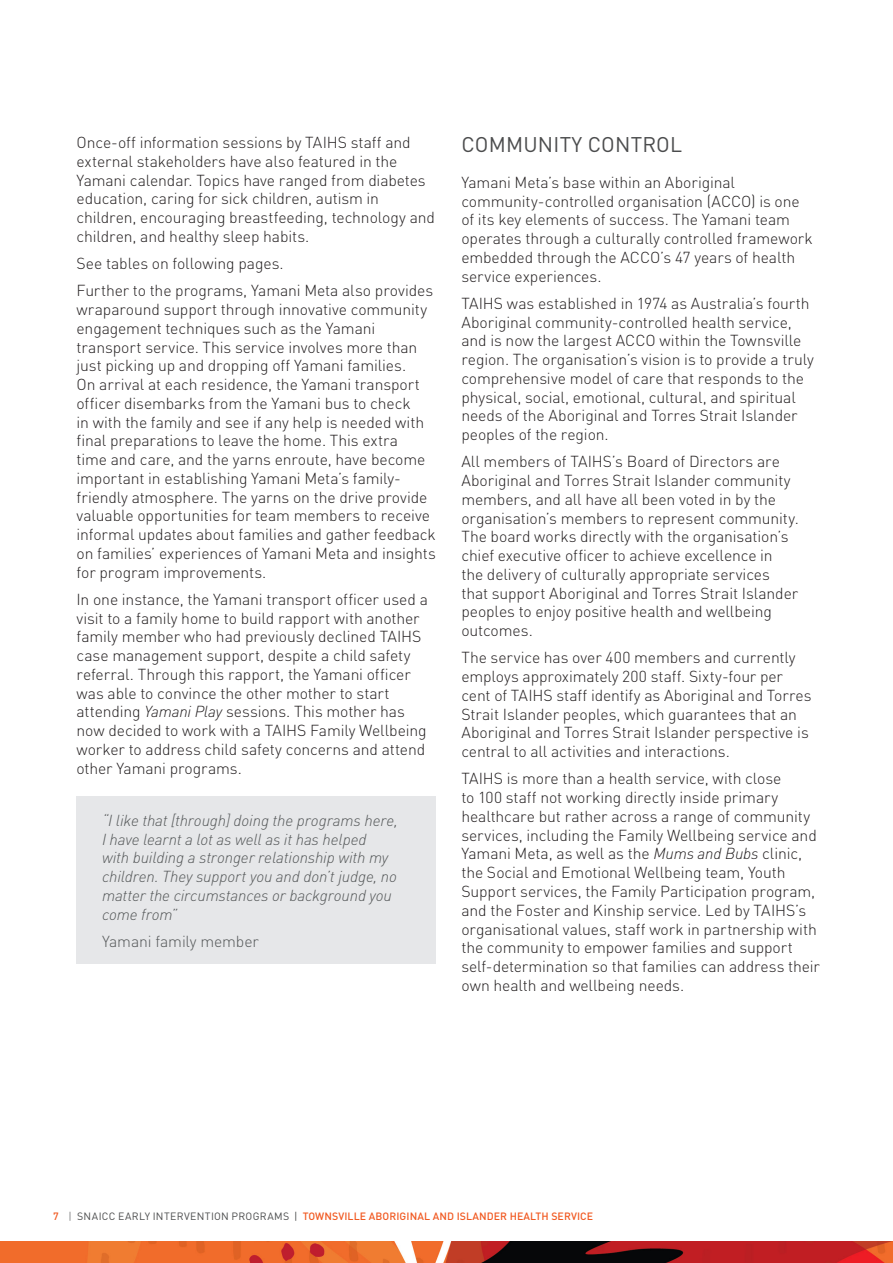
<style>
.page{position:relative;width:893px;height:1263px;background:#fff}
.page>*{position:absolute;margin:0;border:0;box-sizing:border-box;transform-origin:0 0}
.H3_-_14_14pt_Light{font:21px "DINOT";letter-spacing:.01em;color:#4b4c4d}
.Body_Text_Plain{font:300 15.75px/18.8px "DINOT";letter-spacing:-.005em;color:#231f20}
.Body_-_Indented_quot{font:italic 300 15.75px/18.8px "DINOT";letter-spacing:-.01em;color:#545758}
.Body_-_Indented_quot-2{font:300 15.75px "DINOT";letter-spacing:-.01em;color:#545758}
.t1{font:500 10.5px "DINOT";letter-spacing:.01em;color:#f15921}
.s1{font-style:italic}
.s2{font-weight:300;color:#4b4c4d}
.s3{font-weight:400;color:#4b4c4d}
</style>
<div class="page">
<img style="left:0;top:1242px;width:893px;height:21px">
<div style="left:77px;top:797px;width:359px;height:167px;background:#e6e7e9"></div>
<p class="Body_Text_Plain" style="left:77px;top:133px;width:360px">Once-off information sessions by TAIHS staff and external stakeholders have also featured in the Yamani calendar. Topics have ranged from diabetes education, caring for sick children, autism in children, encouraging breastfeeding, technology and children, and healthy sleep habits.</p>
<p class="Body_Text_Plain" style="left:77px;top:254px;width:209px">See tables on following pages.</p>
<p class="Body_Text_Plain" style="left:77px;top:281px;width:361px">Further to the programs, Yamani Meta also provides wraparound support through innovative community engagement techniques such as the Yamani transport service. This service involves more than just picking up and dropping off Yamani families.<br>On arrival at each residence, the Yamani transport officer disembarks from the Yamani bus to check<br>in with the family and see if any help is needed with final preparations to leave the home. This extra<br>time and care, and the yarns enroute, have become important in establishing Yamani Meta’s family&shy;friendly atmosphere. The yarns on the drive provide valuable opportunities for team members to receive informal updates about families and gather feedback on families’ experiences of Yamani Meta and insights for program improvements.</p>
<p class="Body_Text_Plain" style="left:77px;top:590px;width:353px">In one instance, the Yamani transport officer used a visit to a family home to build rapport with another family member who had previously declined TAIHS case management support, despite a child safety referral. Through this rapport, the Yamani officer was able to convince the other mother to start attending <span class="s1">Yamani Play</span> sessions. This mother has now decided to work with a TAIHS Family Wellbeing worker to address child safety concerns and attend other Yamani programs.</p>
<p class="Body_-_Indented_quot" style="left:102px;top:811px;width:297px">“I like that [through] doing the programs here, I have learnt a lot as well as it has helped<br>with building a stronger relationship with my children. They support you and don’t judge, no matter the circumstances or background you come from”</p>
<p class="Body_-_Indented_quot-2" style="left:102px;top:931px;width:158px">Yamani family member</p>
<p class="H3_-_14_14pt_Light" style="left:461px;top:131px;width:222px">COMMUNITY CONTROL</p>
<p class="Body_Text_Plain" style="left:461px;top:173px;width:353px">Yamani Meta’s base within an Aboriginal community-controlled organisation (ACCO) is one of its key elements of success. The Yamani team operates through a culturally controlled framework embedded through the ACCO’s 47 years of health service experiences.</p>
<p class="Body_Text_Plain" style="left:461px;top:294px;width:354px">TAIHS was established in 1974 as Australia’s fourth Aboriginal community-controlled health service, and is now the largest ACCO within the Townsville region. The organisation’s vision is to provide a truly comprehensive model of care that responds to the physical, social, emotional, cultural, and spiritual needs of the Aboriginal and Torres Strait Islander peoples of the region.</p>
<p class="Body_Text_Plain" style="left:461px;top:452px;width:339px">All members of TAIHS’s Board of Directors are Aboriginal and Torres Strait Islander community members, and all have all been voted in by the organisation’s members to represent community.<br>The board works directly with the organisation’s chief executive officer to achieve excellence in<br>the delivery of culturally appropriate services that support Aboriginal and Torres Strait Islander peoples to enjoy positive health and wellbeing outcomes.</p>
<p class="Body_Text_Plain" style="left:461px;top:648px;width:352px">The service has over 400 members and currently employs approximately 200 staff. Sixty-four per cent of TAIHS staff identify as Aboriginal and Torres Strait Islander peoples, which guarantees that an Aboriginal and Torres Strait Islander perspective is central to all activities and interactions.</p>
<p class="Body_Text_Plain" style="left:461px;top:769px;width:360px">TAIHS is more than a health service, with close<br>to 100 staff not working directly inside primary healthcare but rather across a range of community services, including the Family Wellbeing service and Yamani Meta, as well as the <span class="s1">Mums and Bubs</span> clinic, the Social and Emotional Wellbeing team, Youth Support services, the Family Participation program, and the Foster and Kinship service. Led by TAIHS’s organisational values, staff work in partnership with the community to empower families and support self-determination so that families can address their own health and wellbeing needs.</p>
<p class="t1" style="left:53px;top:1209px;width:542px">7 <span class="s2">|</span> <span class="s3">SNAICC EARLY INTERVENTION PROGRAMS |</span> TOWNSVILLE ABORIGINAL AND ISLANDER HEALTH SERVICE</p>
</div>
